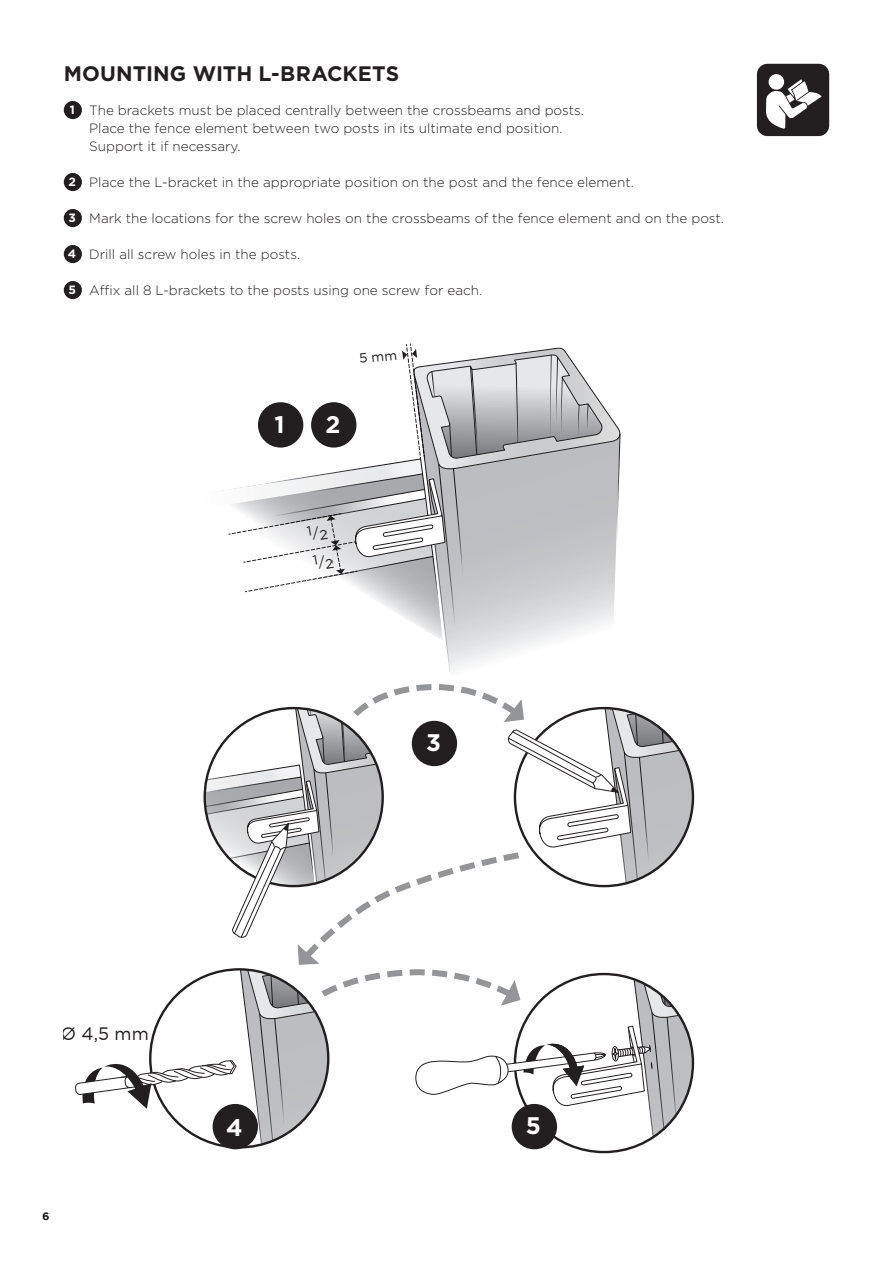
<style>
.page{position:relative;width:893px;height:1263px;background:#fff}
.page>*{position:absolute;margin:0;border:0;box-sizing:border-box;transform-origin:0 0}
.t1{font:700 24px "Gotham";color:#fff}
.t2{font:700 21px "Gotham";letter-spacing:.005em;color:#231f20}
.t3{font:18px "Gotham";color:#231f20}
.t4{font:300 13.5px/18px "Gotham";color:#231f20}
.t5{font:500 10.5px "Gotham";color:#231f20}
.s1{font-weight:700;font-size:12px;color:#fff}
</style>
<div class="page">
<svg style="left:75px;top:684px;width:618px;height:468px"></svg>
<div style="left:412px;top:721px;width:45px;height:45px;background:#231f20;border-radius:50%"></div>
<div style="left:213px;top:1104px;width:45px;height:45px;background:#231f20;border-radius:50%"></div>
<div style="left:512px;top:1104px;width:45px;height:45px;background:#231f20;border-radius:50%"></div>
<div style="left:64px;top:101px;width:18px;height:18px;background:#231f20;border-radius:50%"></div>
<div style="left:64px;top:173px;width:18px;height:18px;background:#231f20;border-radius:50%"></div>
<div style="left:64px;top:209px;width:18px;height:18px;background:#231f20;border-radius:50%"></div>
<div style="left:64px;top:245px;width:18px;height:18px;background:#231f20;border-radius:50%"></div>
<div style="left:64px;top:281px;width:18px;height:18px;background:#231f20;border-radius:50%"></div>
<svg style="left:757px;top:64px;width:72px;height:72px"></svg>
<svg style="left:222px;top:344px;width:399px;height:328px"></svg>
<h2 class="t2" style="left:64px;top:62px;width:337px">MOUNTING WITH L-BRACKETS</h2>
<p class="t4" style="left:89px;top:101px;width:496px;text-indent:-19px"><span class="s1">1</span> The brackets must be placed centrally between the crossbeams and posts.<br>Place the fence element between two posts in its ultimate end position.<br>Support it if necessary.</p>
<p class="t4" style="left:69px;top:173px;width:567px"><span class="s1">2</span> Place the L-bracket in the appropriate position on the post and the fence element.</p>
<p class="t4" style="left:69px;top:209px;width:657px"><span class="s1">3</span> Mark the locations for the screw holes on the crossbeams of the fence element and on the post.</p>
<p class="t4" style="left:68px;top:245px;width:234px"><span class="s1">4</span> Drill all screw holes in the posts.</p>
<p class="t4" style="left:69px;top:281px;width:415px"><span class="s1">5</span> Affix all 8 L-brackets to the posts using one screw for each.</p>
<h1 class="t1" style="left:275px;top:410px;width:12px">1</h1>
<h1 class="t1" style="left:325px;top:410px;width:16px">2</h1>
<h1 class="t1" style="left:426px;top:729px;width:16px">3</h1>
<h3 class="t3" style="left:61px;top:1024px;width:89px">Ø 4,5 mm</h3>
<p class="t5" style="left:43px;top:1211px;width:8px">6</p>
<h1 class="t1" style="left:226px;top:1113px;width:18px">4</h1>
<h1 class="t1" style="left:526px;top:1112px;width:17px">5</h1>
</div>
